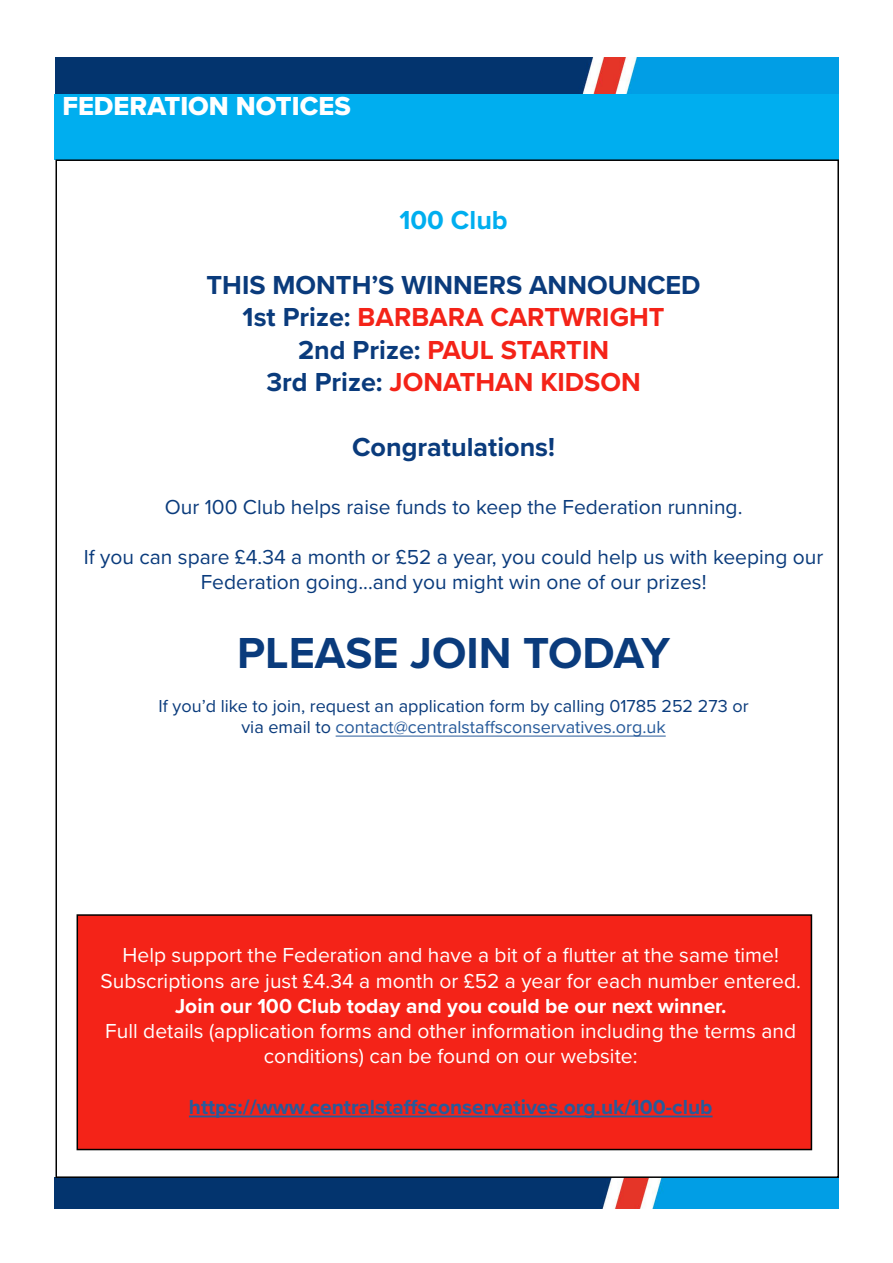
<style>
.page{position:relative;width:893px;height:1263px;background:#fff}
.page>*{position:absolute;margin:0;border:0;box-sizing:border-box;transform-origin:0 0}
.t1{font:700 45px "Proxima Nova";color:#0a3b7c}
.t2{font:700 27px/32.4px "Proxima Nova";color:#0a3b7c;text-align:center}
.t3{font:27px "Proxima Nova Extrabld";color:#fff}
.t4{font:700 27px "Proxima Nova";color:#00aeef}
.t5{font:21px/25.2px "Proxima Nova";color:#fff;text-align:center}
.t6{font:21px/25.2px "Proxima Nova";color:#0a3b7c;text-align:center}
.t7{font:700 21px "Proxima Nova";color:#275b9b}
.t8{font:700 21px "Proxima Nova";color:#fff}
.t9{font:18px/21.6px "Proxima Nova";color:#0a3b7c;text-align:center}
.s1{color:#f42318}
.s2{color:#275b9b}
</style>
<div class="page">
<img style="left:56px;top:57px;width:783px;height:37px">
<img style="left:54px;top:1178px;width:784px;height:31px">
<div style="left:54px;top:94px;width:785px;height:65px;background:#00aeef"></div>
<hr style="left:336px;top:736px;width:330px;height:1px;background:#275b9b">
<div style="left:77px;top:915px;width:734px;height:234px;background:#f42318"></div>
<hr style="left:189px;top:1115px;width:524px;height:2px;background:#275b9b">
<div style="left:77px;top:914px;width:735px;height:236px;border:2px solid #000"></div>
<p class="t3" style="left:62px;top:86px;width:290px">FEDERATION NOTICES</p>
<p class="t4" style="left:399px;top:200px;width:110px">100 Club</p>
<p class="t2" style="left:207px;top:268px;width:496px">THIS MONTH’S WINNERS ANNOUNCED<br>1st Prize: <span class="s1">BARBARA CARTWRIGHT<br></span>2nd Prize: <span class="s1">PAUL STARTIN<br></span>3rd Prize: <span class="s1">JONATHAN KIDSON</span></p>
<p class="t2" style="left:352px;top:430px;width:204px">Congratulations!</p>
<p class="t6" style="left:165px;top:493px;width:579px">Our 100 Club helps raise funds to keep the Federation running.</p>
<p class="t6" style="left:84px;top:543px;width:741px">If you can spare £4.34 a month or £52 a year, you could help us with keeping our<br>Federation going...and you might win one of our prizes!</p>
<h1 class="t1" style="left:237px;top:620px;width:435px">PLEASE JOIN TODAY</h1>
<p class="t9" style="left:159px;top:694px;width:591px">If you’d like to join, request an application form by calling 01785 252 273 or via email to <span class="s2">contact@centralstaffsconservatives.org.uk</span></p>
<p class="t5" style="left:101px;top:942px;width:702px">Help support the Federation and have a bit of a flutter at the same time!<br>Subscriptions are just £4.34 a month or £52 a year for each number entered.</p>
<p class="t8" style="left:175px;top:990px;width:553px">Join our 100 Club today and you could be our next winner.</p>
<p class="t5" style="left:105px;top:1017px;width:692px">Full details (application forms and other information including the terms and conditions) can be found on our website:</p>
<p class="t7" style="left:189px;top:1091px;width:525px">https://www.centralstaffsconservatives.org.uk/100-club</p>
</div>
